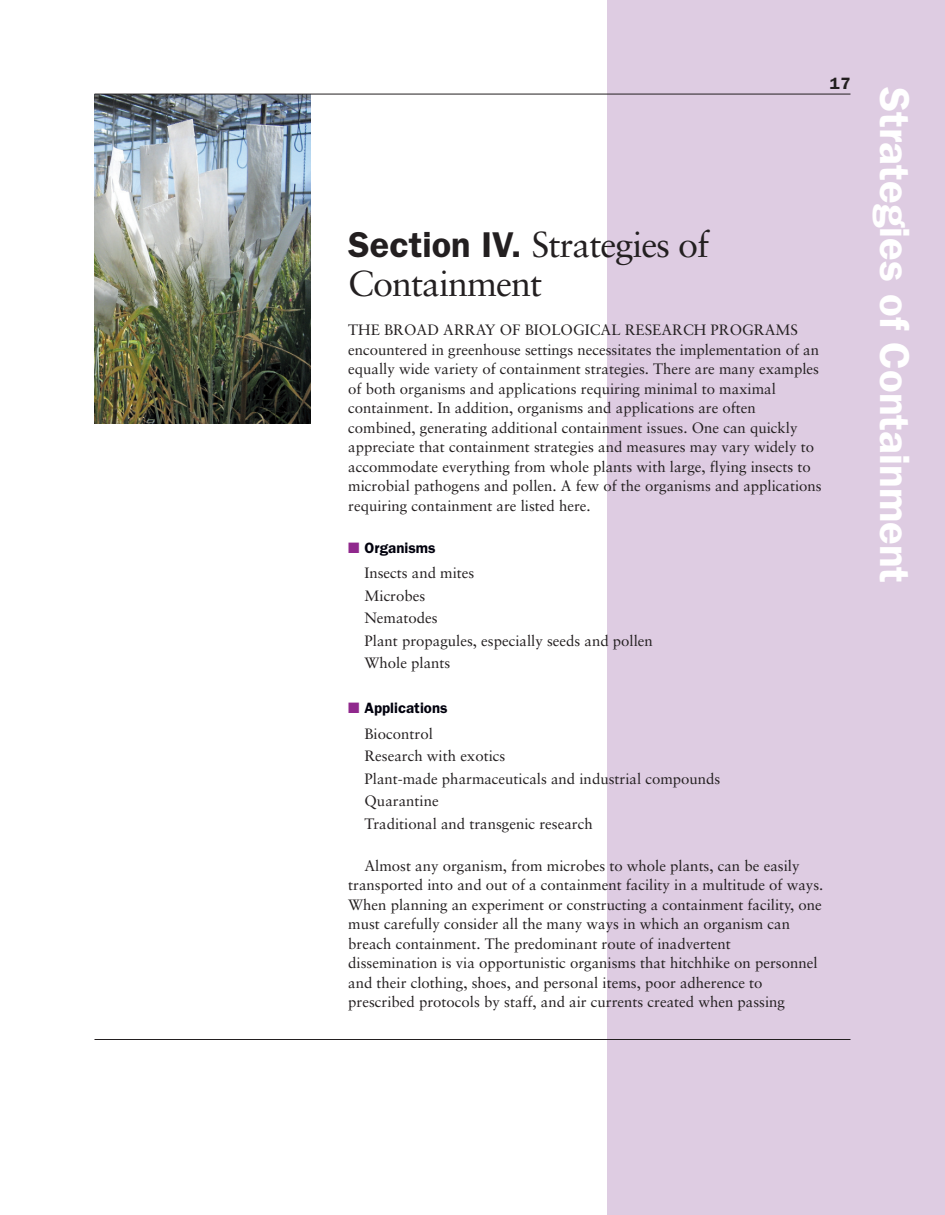
<style>
.page{position:relative;width:945px;height:1215px;background:#fff}
.page>*{position:absolute;margin:0;border:0;box-sizing:border-box;transform-origin:0 0}
.t1{font:600 42px "Franklin Gothic";color:#fff}
.t2{font:36px/39px "Sabon";letter-spacing:-.03em;color:#231f20}
.t3{font:600 16.5px "Franklin Gothic";color:#231f20}
.t4{font:15px/19.5px "Sabon";color:#231f20}
.t5{font:600 15px "Franklin Gothic";color:#00000d}
.s1{font-family:"Franklin Gothic";font-weight:600}
.s2{color:#90288d}
</style>
<div class="page">
<img style="left:94px;top:95px;width:216px;height:329px">
<div style="left:608px;top:0;width:337px;height:1215px;background:#decce2"></div>
<hr style="left:94px;top:94px;width:756px;height:1px;background:#231f20">
<hr style="left:94px;top:1039px;width:756px;height:1px;background:#231f20">
<p class="t3" style="left:830px;top:73px;width:22px">17</p>
<h2 class="t2" style="left:348px;top:228px;width:363px"><span class="s1">Section IV.</span> Strategies of<br>Containment</h2>
<p class="t4" style="left:348px;top:321px;width:475px">THE BROAD ARRAY OF BIOLOGICAL RESEARCH PROGRAMS encountered in greenhouse settings necessitates the implementation of an equally wide variety of containment strategies. There are many examples of both organisms and applications requiring minimal to maximal containment. In addition, organisms and applications are often combined, generating additional containment issues. One can quickly appreciate that containment strategies and measures may vary widely to accommodate everything from whole plants with large, flying insects to microbial pathogens and pollen. A few of the organisms and applications requiring containment are listed here.</p>
<p class="t5" style="left:348px;top:539px;width:89px"><span class="s2">■</span> Organisms</p>
<p class="t4" style="left:364px;top:563px;width:290px;line-height:22.5px">Insects and mites<br>Microbes<br>Nematodes<br>Plant propagules, especially seeds and pollen<br>Whole plants</p>
<p class="t5" style="left:348px;top:699px;width:101px"><span class="s2">■</span> Applications</p>
<p class="t4" style="left:364px;top:724px;width:357px;line-height:22.5px">Biocontrol<br>Research with exotics<br>Plant-made pharmaceuticals and industrial compounds<br>Quarantine<br>Traditional and transgenic research</p>
<p class="t4" style="left:348px;top:857px;width:477px;text-indent:16px">Almost any organism, from microbes to whole plants, can be easily transported into and out of a containment facility in a multitude of ways.<br>When planning an experiment or constructing a containment facility, one must carefully consider all the many ways in which an organism can breach containment. The predominant route of inadvertent dissemination is via opportunistic organisms that hitchhike on personnel and their clothing, shoes, and personal items, poor adherence to prescribed protocols by staff, and air currents created when passing</p>
<h1 class="t1" style="left:919px;top:87px;width:498px;rotate:90deg">Strategies of Containment</h1>
</div>
